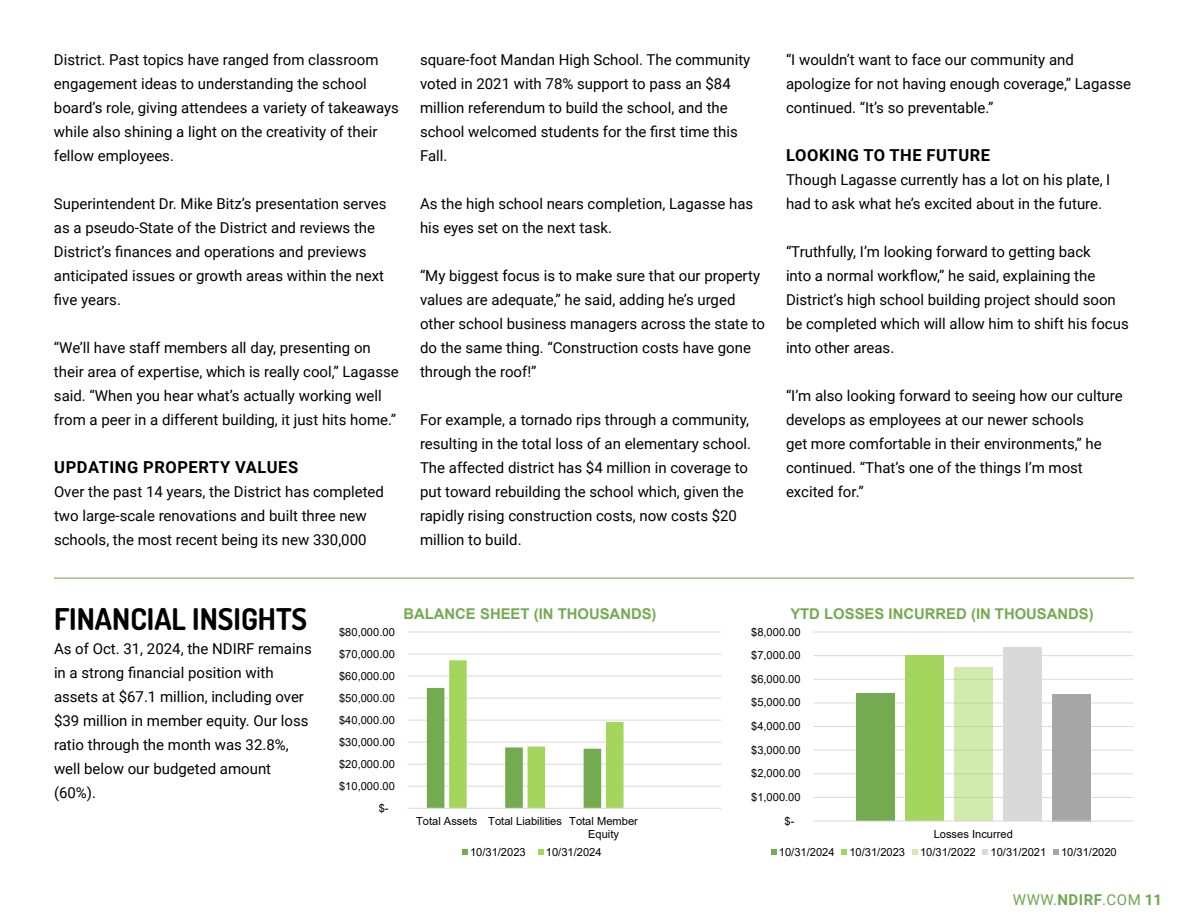
<style>
.page{position:relative;width:1188px;height:918px;background:#fff}
.page>*{position:absolute;margin:0;border:0;box-sizing:border-box;transform-origin:0 0}
.t1{font:700 30px "Dosis";color:#000}
.t2{font:700 16.5px "Roboto";letter-spacing:.035em;color:#000}
.t3{font:15px/24px "Roboto";color:#000}
.t4{font:15px "Roboto";letter-spacing:.035em;color:#6fa84f}
.t5{font:700 14.85px "Arial";color:#74aa50}
.t6{font:11.1px/12.8px "Arial";letter-spacing:-.005em;color:#000}
.s1{font-weight:700}
</style>
<div class="page">
<hr style="left:813px;top:797px;width:320px;height:1px;background:#d9d9d9">
<hr style="left:813px;top:774px;width:320px;height:1px;background:#d9d9d9">
<hr style="left:813px;top:750px;width:320px;height:1px;background:#d9d9d9">
<hr style="left:813px;top:726px;width:320px;height:1px;background:#d9d9d9">
<hr style="left:813px;top:703px;width:320px;height:1px;background:#d9d9d9">
<hr style="left:813px;top:679px;width:320px;height:1px;background:#d9d9d9">
<hr style="left:813px;top:655px;width:320px;height:1px;background:#d9d9d9">
<hr style="left:813px;top:632px;width:320px;height:1px;background:#d9d9d9">
<div style="left:856px;top:694px;width:38px;height:127px;background:#74aa50"></div>
<div style="left:905px;top:656px;width:39px;height:165px;background:#a4d65e"></div>
<div style="left:954px;top:667px;width:39px;height:154px;background:#d1eaae"></div>
<div style="left:1003px;top:647px;width:39px;height:174px;background:#d9d9d9"></div>
<div style="left:1052px;top:694px;width:39px;height:127px;background:#a6a6a6"></div>
<hr style="left:813px;top:821px;width:320px;height:1px;background:#d9d9d9">
<svg style="left:771px;top:849px;width:5px;height:6px"></svg>
<svg style="left:841px;top:849px;width:6px;height:6px"></svg>
<svg style="left:912px;top:849px;width:5px;height:6px"></svg>
<svg style="left:982px;top:849px;width:6px;height:6px"></svg>
<svg style="left:1053px;top:849px;width:6px;height:6px"></svg>
<hr style="left:408px;top:786px;width:313px;height:1px;background:#d9d9d9">
<hr style="left:408px;top:764px;width:313px;height:1px;background:#d9d9d9">
<hr style="left:408px;top:742px;width:313px;height:1px;background:#d9d9d9">
<hr style="left:408px;top:720px;width:313px;height:1px;background:#d9d9d9">
<hr style="left:408px;top:698px;width:313px;height:1px;background:#d9d9d9">
<hr style="left:408px;top:676px;width:313px;height:1px;background:#d9d9d9">
<hr style="left:408px;top:654px;width:313px;height:1px;background:#d9d9d9">
<hr style="left:408px;top:632px;width:313px;height:1px;background:#d9d9d9">
<svg style="left:427px;top:660px;width:197px;height:148px"></svg>
<hr style="left:408px;top:808px;width:313px;height:1px;background:#d9d9d9">
<svg style="left:462px;top:849px;width:5px;height:6px"></svg>
<svg style="left:538px;top:849px;width:5px;height:6px"></svg>
<hr style="left:54px;top:578px;width:1080px;height:1px;background:#6fa84f">
<p class="t3" style="left:54px;top:47px;width:347px">District. Past topics have ranged from classroom engagement ideas to understanding the school board’s role, giving attendees a variety of takeaways while also shining a light on the creativity of their fellow employees.</p>
<p class="t3" style="left:54px;top:191px;width:334px">Superintendent Dr. Mike Bitz’s presentation serves as a pseudo-State of the District and reviews the District’s finances and operations and previews anticipated issues or growth areas within the next five years.</p>
<p class="t3" style="left:54px;top:335px;width:346px">“We’ll have staff members all day, presenting on their area of expertise, which is really cool,” Lagasse said. “When you hear what’s actually working well from a peer in a different building, it just hits home.”</p>
<p class="t2" style="left:54px;top:456px;width:245px">UPDATING PROPERTY VALUES</p>
<p class="t3" style="left:54px;top:479px;width:332px">Over the past 14 years, the District has completed two large-scale renovations and built three new schools, the most recent being its new 330,000</p>
<p class="t3" style="left:420px;top:47px;width:332px">square-foot Mandan High School. The community voted in 2021 with 78% support to pass an $84 million referendum to build the school, and the school welcomed students for the first time this Fall.</p>
<p class="t3" style="left:420px;top:191px;width:335px">As the high school nears completion, Lagasse has his eyes set on the next task.</p>
<p class="t3" style="left:420px;top:263px;width:347px">“My biggest focus is to make sure that our property values are adequate,” he said, adding he’s urged other school business managers across the state to do the same thing. “Construction costs have gone through the roof!”</p>
<p class="t3" style="left:420px;top:407px;width:333px">For example, a tornado rips through a community, resulting in the total loss of an elementary school.<br>The affected district has $4 million in coverage to put toward rebuilding the school which, given the rapidly rising construction costs, now costs $20 million to build.</p>
<p class="t3" style="left:786px;top:47px;width:347px">“I wouldn’t want to face our community and apologize for not having enough coverage,” Lagasse continued. “It’s so preventable.”</p>
<p class="t2" style="left:786px;top:144px;width:205px">LOOKING TO THE FUTURE</p>
<p class="t3" style="left:786px;top:167px;width:326px">Though Lagasse currently has a lot on his plate, I had to ask what he’s excited about in the future.</p>
<p class="t3" style="left:786px;top:239px;width:344px">“Truthfully, I’m looking forward to getting back<br>into a normal workflow,” he said, explaining the District’s high school building project should soon be completed which will allow him to shift his focus into other areas.</p>
<p class="t3" style="left:786px;top:383px;width:338px">“I’m also looking forward to seeing how our culture develops as employees at our newer schools<br>get more comfortable in their environments,” he continued. “That’s one of the things I’m most excited for.”</p>
<h1 class="t1" style="left:54px;top:598px;width:255px">FINANCIAL INSIGHTS</h1>
<p class="t3" style="left:54px;top:636px;width:259px">As of Oct. 31, 2024, the NDIRF remains in a strong financial position with assets at $67.1 million, including over $39 million in member equity. Our loss ratio through the month was 32.8%, well below our budgeted amount (60%).</p>
<p class="t6" style="left:339px;top:625px;width:57px">$80,000.00</p>
<p class="t6" style="left:339px;top:647px;width:57px">$70,000.00</p>
<p class="t6" style="left:339px;top:669px;width:57px">$60,000.00</p>
<p class="t6" style="left:339px;top:691px;width:57px">$50,000.00</p>
<p class="t6" style="left:339px;top:713px;width:57px">$40,000.00</p>
<p class="t6" style="left:339px;top:735px;width:57px">$30,000.00</p>
<p class="t6" style="left:339px;top:757px;width:57px">$20,000.00</p>
<p class="t6" style="left:339px;top:779px;width:57px">$10,000.00</p>
<p class="t6" style="left:379px;top:801px;width:11px">$-</p>
<p class="t5" style="left:403px;top:603px;width:255px">BALANCE SHEET (IN THOUSANDS)</p>
<p class="t6" style="left:588px;top:815px;width:51px;text-indent:-172px">Total Assets Total Liabilities Total Member<br>Equity</p>
<p class="t6" style="left:470px;top:846px;width:57px">10/31/2023</p>
<p class="t6" style="left:546px;top:846px;width:57px">10/31/2024</p>
<p class="t5" style="left:790px;top:603px;width:305px">YTD LOSSES INCURRED (IN THOUSANDS)</p>
<p class="t6" style="left:751px;top:625px;width:51px">$8,000.00</p>
<p class="t6" style="left:751px;top:649px;width:51px">$7,000.00</p>
<p class="t6" style="left:751px;top:673px;width:51px">$6,000.00</p>
<p class="t6" style="left:751px;top:696px;width:51px">$5,000.00</p>
<p class="t6" style="left:751px;top:720px;width:51px">$4,000.00</p>
<p class="t6" style="left:751px;top:743px;width:51px">$3,000.00</p>
<p class="t6" style="left:751px;top:767px;width:51px">$2,000.00</p>
<p class="t6" style="left:751px;top:791px;width:51px">$1,000.00</p>
<p class="t6" style="left:785px;top:814px;width:11px">$-</p>
<p class="t6" style="left:934px;top:828px;width:81px">Losses Incurred</p>
<p class="t6" style="left:779px;top:846px;width:57px">10/31/2024</p>
<p class="t6" style="left:849px;top:846px;width:57px">10/31/2023</p>
<p class="t6" style="left:920px;top:846px;width:57px">10/31/2022</p>
<p class="t6" style="left:991px;top:846px;width:57px">10/31/2021</p>
<p class="t6" style="left:1061px;top:846px;width:57px">10/31/2020</p>
<p class="t4" style="left:1013px;top:889px;width:151px">WWW.<span class="s1">NDIRF</span>.COM <span class="s1">11</span></p>
</div>
